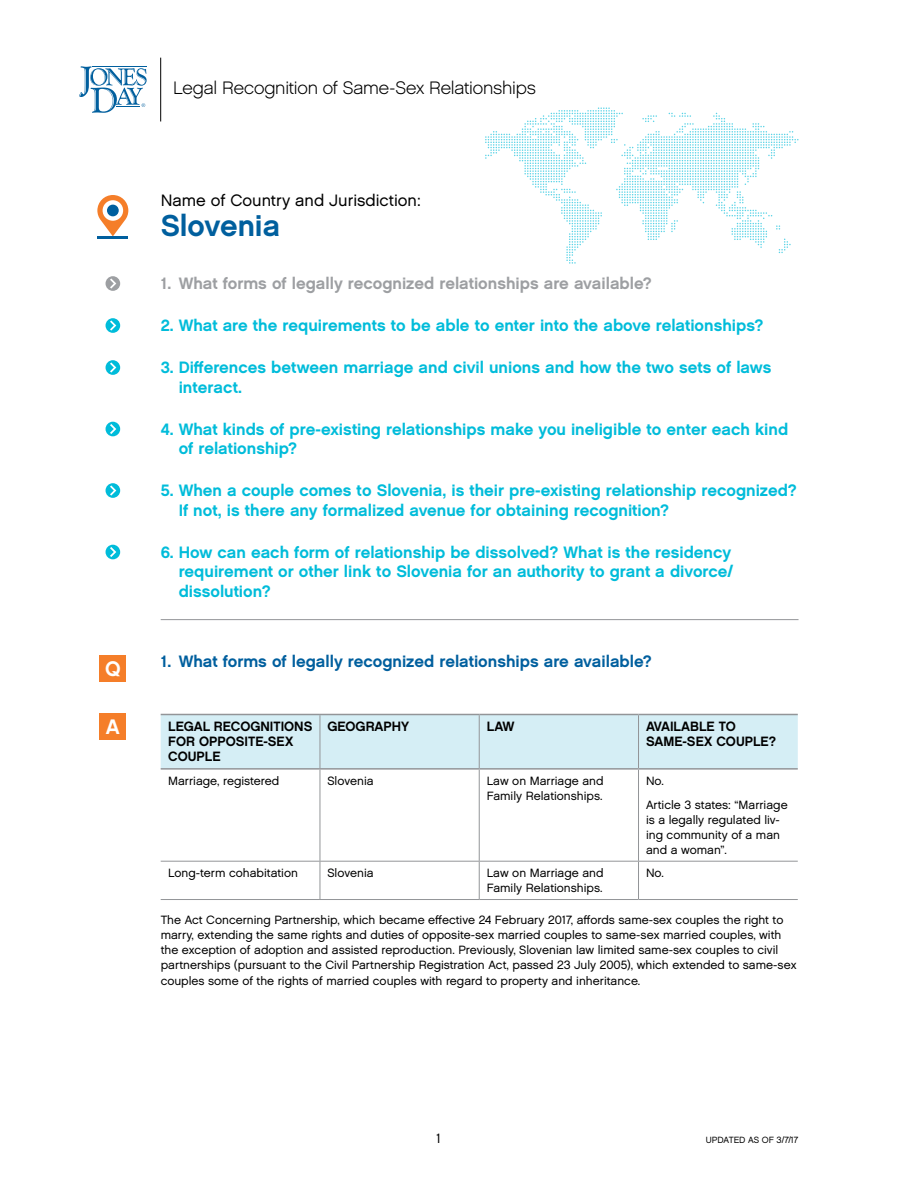
<style>
.page{position:relative;width:918px;height:1188px;background:#fff}
.page>*{position:absolute;margin:0;border:0;box-sizing:border-box;transform-origin:0 0}
.CNTRY{font:30px "Chalet New York Nineteen Sixty";color:#005f9e}
.t1{font:21px "Chalet New York Nineteen Sixty";color:#fff}
.t2{font:18px "Chalet English Channel";letter-spacing:-.01em;color:#000}
.TOC_Q_Cyan{font:16.5px/19.5px "Chalet New York Nineteen Sixty";color:#00bcda}
.TOC_Q_w_rule_below{font:16.5px/19.5px "Chalet New York Nineteen Sixty";color:#00bcda;text-align:justify}
.TOC_Q_Gray{font:16.5px "Chalet New York Nineteen Sixty";color:#9d9fa2}
.t3{font:16.5px "Chalet New York Nineteen Sixty";color:#005f9e}
.CNTRY-2{font:16.5px "Chalet London Nineteen Sixty";color:#000}
.TBL_HEAD_B{font:13.5px/15px "Chalet New York Nineteen Sixty";color:#000}
.t4{font:13.5px "Chalet London Nineteen Sixty";color:#000}
.BC{font:12px/15px "Chalet London Nineteen Sixty";color:#000}
.TBL_BC{font:12px/15px "Chalet London Nineteen Sixty";color:#000}
.t5{font:9px "Chalet London Nineteen Sixty";color:#000}
</style>
<div class="page">
<hr style="left:161px;top:619px;width:638px;height:1px;background:#939598">
<div style="left:161px;top:715px;width:637px;height:53px;background:#d5eef5"></div>
<hr style="left:479px;top:715px;width:1px;height:53px;background:#939598">
<hr style="left:479px;top:770px;width:1px;height:91px;background:#939598">
<hr style="left:161px;top:861px;width:159px;height:1px;background:#939598">
<hr style="left:320px;top:861px;width:159px;height:1px;background:#939598">
<hr style="left:479px;top:861px;width:160px;height:1px;background:#939598">
<hr style="left:479px;top:862px;width:1px;height:37px;background:#939598">
<hr style="left:639px;top:861px;width:159px;height:1px;background:#939598">
<hr style="left:320px;top:899px;width:159px;height:1px;background:#939598">
<hr style="left:479px;top:899px;width:160px;height:1px;background:#939598">
<hr style="left:320px;top:714px;width:159px;height:1px;background:#939598">
<hr style="left:479px;top:714px;width:160px;height:1px;background:#939598">
<hr style="left:320px;top:768px;width:159px;height:2px;background:#939598">
<hr style="left:479px;top:768px;width:160px;height:2px;background:#939598">
<hr style="left:320px;top:770px;width:1px;height:91px;background:#939598">
<hr style="left:320px;top:862px;width:1px;height:37px;background:#939598">
<hr style="left:161px;top:899px;width:159px;height:1px;background:#939598">
<hr style="left:638px;top:770px;width:1px;height:91px;background:#939598">
<hr style="left:638px;top:862px;width:1px;height:37px;background:#939598">
<hr style="left:639px;top:899px;width:159px;height:1px;background:#939598">
<hr style="left:639px;top:714px;width:159px;height:1px;background:#939598">
<hr style="left:639px;top:768px;width:159px;height:2px;background:#939598">
<hr style="left:638px;top:715px;width:1px;height:53px;background:#939598">
<hr style="left:161px;top:714px;width:159px;height:1px;background:#939598">
<hr style="left:161px;top:768px;width:159px;height:2px;background:#939598">
<hr style="left:320px;top:715px;width:1px;height:53px;background:#939598">
<svg style="left:97px;top:195px;width:31px;height:41px"></svg>
<div style="left:103px;top:200px;width:20px;height:21px;background:#fff;border-radius:50%"></div>
<div style="left:107px;top:205px;width:12px;height:11px;background:#005f9e;border-radius:50%"></div>
<hr style="left:97px;top:236px;width:31px;height:3px;background:#005f9e">
<div style="left:100px;top:656px;width:26px;height:26px;background:#f57e29"></div>
<svg style="left:106px;top:276px;width:14px;height:15px"></svg>
<svg style="left:106px;top:318px;width:14px;height:15px"></svg>
<svg style="left:106px;top:360px;width:14px;height:15px"></svg>
<svg style="left:106px;top:422px;width:14px;height:14px"></svg>
<svg style="left:106px;top:483px;width:14px;height:15px"></svg>
<svg style="left:106px;top:545px;width:14px;height:14px"></svg>
<div style="left:100px;top:714px;width:26px;height:26px;background:#f57e29"></div>
<svg style="left:485px;top:107px;width:314px;height:157px"></svg>
<hr style="left:160px;top:58px;width:1px;height:63px;background:#000">
<svg style="left:79px;top:66px;width:68px;height:47px"></svg>
<p class="t1" style="left:105px;top:656px;width:17px">Q</p>
<p class="t1" style="left:106px;top:714px;width:16px">A</p>
<p class="t2" style="left:173px;top:77px;width:364px">Legal Recognition of Same-Sex Relationships</p>
<p class="CNTRY-2" style="left:161px;top:191px;width:262px">Name of Country and Jurisdiction:</p>
<p class="CNTRY" style="left:161px;top:208px;width:121px">Slovenia</p>
<p class="TOC_Q_Gray" style="left:161px;top:273px;width:493px">1. What forms of legally recognized relationships are available?</p>
<p class="TOC_Q_Cyan" style="left:161px;top:316px;width:604px">2. What are the requirements to be able to enter into the above relationships?</p>
<p class="TOC_Q_Cyan" style="left:179px;top:358px;width:594px;text-indent:-18px">3. Differences between marriage and civil unions and how the two sets of laws interact.</p>
<p class="TOC_Q_Cyan" style="left:179px;top:419px;width:611px;text-indent:-18px">4. What kinds of pre-existing relationships make you ineligible to enter each kind of relationship?</p>
<p class="TOC_Q_Cyan" style="left:179px;top:481px;width:620px;text-indent:-18px">5. When a couple comes to Slovenia, is their pre-existing relationship recognized?<br>If not, is there any formalized avenue for obtaining recognition?</p>
<p class="TOC_Q_w_rule_below" style="left:179px;top:542px;width:556px;text-indent:-18px">6. How can each form of relationship be dissolved? What is the residency requirement or other link to Slovenia for an authority to grant a divorce/ dissolution?</p>
<p class="t3" style="left:161px;top:651px;width:493px">1. What forms of legally recognized relationships are available?</p>
<p class="TBL_HEAD_B" style="left:168px;top:719px;width:146px">LEGAL RECOGNITIONS<br>FOR OPPOSITE-SEX<br>COUPLE</p>
<p class="TBL_HEAD_B" style="left:327px;top:719px;width:83px">GEOGRAPHY</p>
<p class="TBL_HEAD_B" style="left:487px;top:719px;width:29px">LAW</p>
<p class="TBL_HEAD_B" style="left:646px;top:719px;width:132px">AVAILABLE TO<br>SAME-SEX COUPLE?</p>
<p class="TBL_BC" style="left:168px;top:773px;width:113px">Marriage, registered</p>
<p class="TBL_BC" style="left:327px;top:773px;width:48px">Slovenia</p>
<p class="TBL_BC" style="left:487px;top:773px;width:118px">Law on Marriage and<br>Family Relationships.</p>
<p class="TBL_BC" style="left:646px;top:773px;width:19px">No.</p>
<p class="TBL_BC" style="left:646px;top:797px;width:143px">Article 3 states: “Marriage is a legally regulated liv&shy;ing community of a man and a woman”.</p>
<p class="TBL_BC" style="left:168px;top:865px;width:131px">Long-term cohabitation</p>
<p class="TBL_BC" style="left:327px;top:865px;width:48px">Slovenia</p>
<p class="TBL_BC" style="left:487px;top:865px;width:118px">Law on Marriage and<br>Family Relationships.</p>
<p class="TBL_BC" style="left:646px;top:865px;width:19px">No.</p>
<p class="BC" style="left:161px;top:912px;width:637px">The Act Concerning Partnership, which became effective 24 February 2017, affords same-sex couples the right to marry, extending the same rights and duties of opposite-sex married couples to same-sex married couples, with the exception of adoption and assisted reproduction. Previously, Slovenian law limited same-sex couples to civil partnerships (pursuant to the Civil Partnership Registration Act, passed 23 July 2005), which extended to same-sex</p>
<p class="BC" style="left:161px;top:974px;width:481px">couples some of the rights of married couples with regard to property and inheritance.</p>
<p class="t4" style="left:437px;top:1130px;width:6px">1</p>
<p class="t5" style="left:706px;top:1135px;width:94px">UPDATED AS OF 3/7/17</p>
</div>
